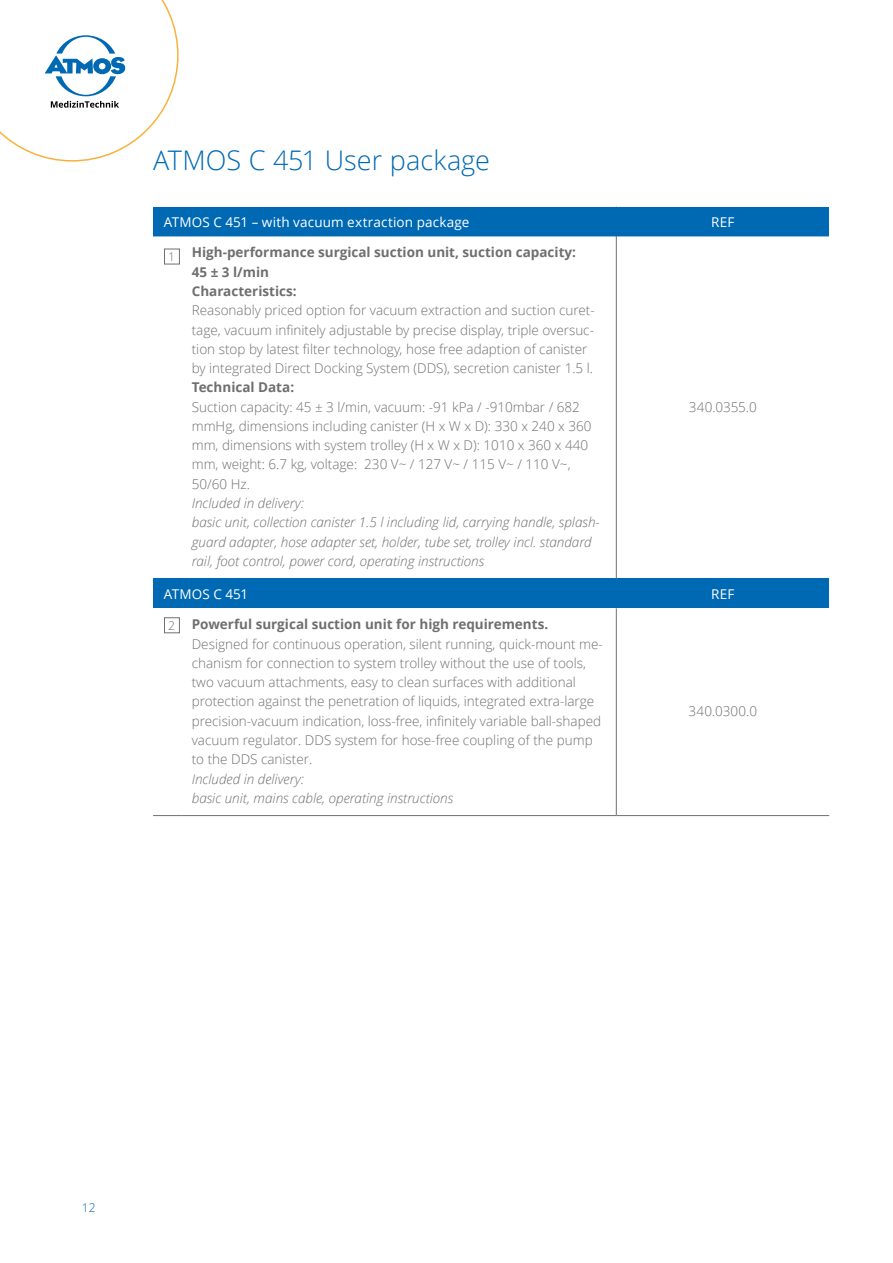
<style>
.page{position:relative;width:893px;height:1263px;background:#fff}
.page>*{position:absolute;margin:0;border:0;box-sizing:border-box;transform-origin:0 0}
.t1{font:300 27px "Open Sans";color:#0069b4}
.t2{font:300 13.5px/19.4px "Open Sans";color:#706f6f}
.t3{font:italic 300 13.5px/19.4px "Open Sans";color:#706f6f}
.t4{font:700 13.5px/19.4px "Open Sans";color:#706f6f}
.t5{font:13.5px "Open Sans";letter-spacing:.01em;color:#fff}
.t6{font:300 12px "Open Sans";color:#0069b4}
.t7{font:300 12px "Open Sans";color:#706f6f}
</style>
<div class="page">
<svg style="left:0;top:0;width:179px;height:162px"></svg>
<div style="left:153px;top:207px;width:463px;height:29px;background:#0069b4"></div>
<div style="left:616px;top:207px;width:213px;height:29px;background:#0069b4"></div>
<svg style="left:153px;top:236px;width:676px;height:579px"></svg>
<div style="left:153px;top:579px;width:463px;height:29px;background:#0069b4"></div>
<div style="left:616px;top:579px;width:213px;height:29px;background:#0069b4"></div>
<hr style="left:616px;top:236px;width:1px;height:343px;background:#706f6f">
<hr style="left:616px;top:608px;width:1px;height:207px;background:#706f6f">
<svg style="left:153px;top:815px;width:28px;height:1px"></svg>
<hr style="left:181px;top:815px;width:435px;height:1px;background:#706f6f">
<hr style="left:616px;top:815px;width:213px;height:1px;background:#706f6f">
<div style="left:164px;top:249px;width:16px;height:15px;border:1px solid #706f6f"></div>
<div style="left:164px;top:617px;width:16px;height:16px;border:1px solid #706f6f"></div>
<h1 class="t1" style="left:153px;top:141px;width:338px">ATMOS C 451 User package</h1>
<p class="t5" style="left:164px;top:213px;width:307px">ATMOS C 451 – with vacuum extraction package</p>
<p class="t5" style="left:711px;top:213px;width:25px">REF</p>
<p class="t4" style="left:192px;top:242px;width:386px">High-performance surgical suction unit, suction capacity:<br>45 ± 3 l/min<br>Characteristics:</p>
<p class="t2" style="left:192px;top:300px;width:404px">Reasonably priced option for vacuum extraction and suction curet&shy;tage, vacuum infinitely adjustable by precise display, triple oversuc&shy;tion stop by latest filter technology, hose free adaption of canister by integrated Direct Docking System (DDS), secretion canister 1.5 l.</p>
<p class="t4" style="left:192px;top:377px;width:104px">Technical Data:</p>
<p class="t2" style="left:192px;top:397px;width:401px">Suction capacity: 45 ± 3 l/min, vacuum: -91 kPa / -910mbar / 682 mmHg, dimensions including canister (H x W x D): 330 x 240 x 360 mm, dimensions with system trolley (H x W x D): 1010 x 360 x 440 mm, weight: 6.7 kg, voltage: 230 V~ / 127 V~ / 115 V~ / 110 V~, 50/60 Hz.</p>
<p class="t3" style="left:192px;top:493px;width:409px">Included in delivery:<br>basic unit, collection canister 1.5 l including lid, carrying handle, splash&shy;guard adapter, hose adapter set, holder, tube set, trolley incl. standard rail, foot control, power cord, operating instructions</p>
<p class="t7" style="left:168px;top:248px;width:8px">1</p>
<p class="t2" style="left:689px;top:397px;width:70px">340.0355.0</p>
<p class="t5" style="left:164px;top:584px;width:86px">ATMOS C 451</p>
<p class="t5" style="left:711px;top:584px;width:25px">REF</p>
<p class="t4" style="left:192px;top:614px;width:358px">Powerful surgical suction unit for high requirements.</p>
<p class="t2" style="left:192px;top:634px;width:412px">Designed for continuous operation, silent running, quick-mount me&shy;chanism for connection to system trolley without the use of tools, two vacuum attachments, easy to clean surfaces with additional protection against the penetration of liquids, integrated extra-large precision-vacuum indication, loss-free, infinitely variable ball-shaped vacuum regulator. DDS system for hose-free coupling of the pump to the DDS canister.</p>
<p class="t3" style="left:192px;top:768px;width:263px">Included in delivery:<br>basic unit, mains cable, operating instructions</p>
<p class="t7" style="left:168px;top:617px;width:8px">2</p>
<p class="t2" style="left:688px;top:701px;width:70px">340.0300.0</p>
<p class="t6" style="left:82px;top:1199px;width:15px">12</p>
</div>
